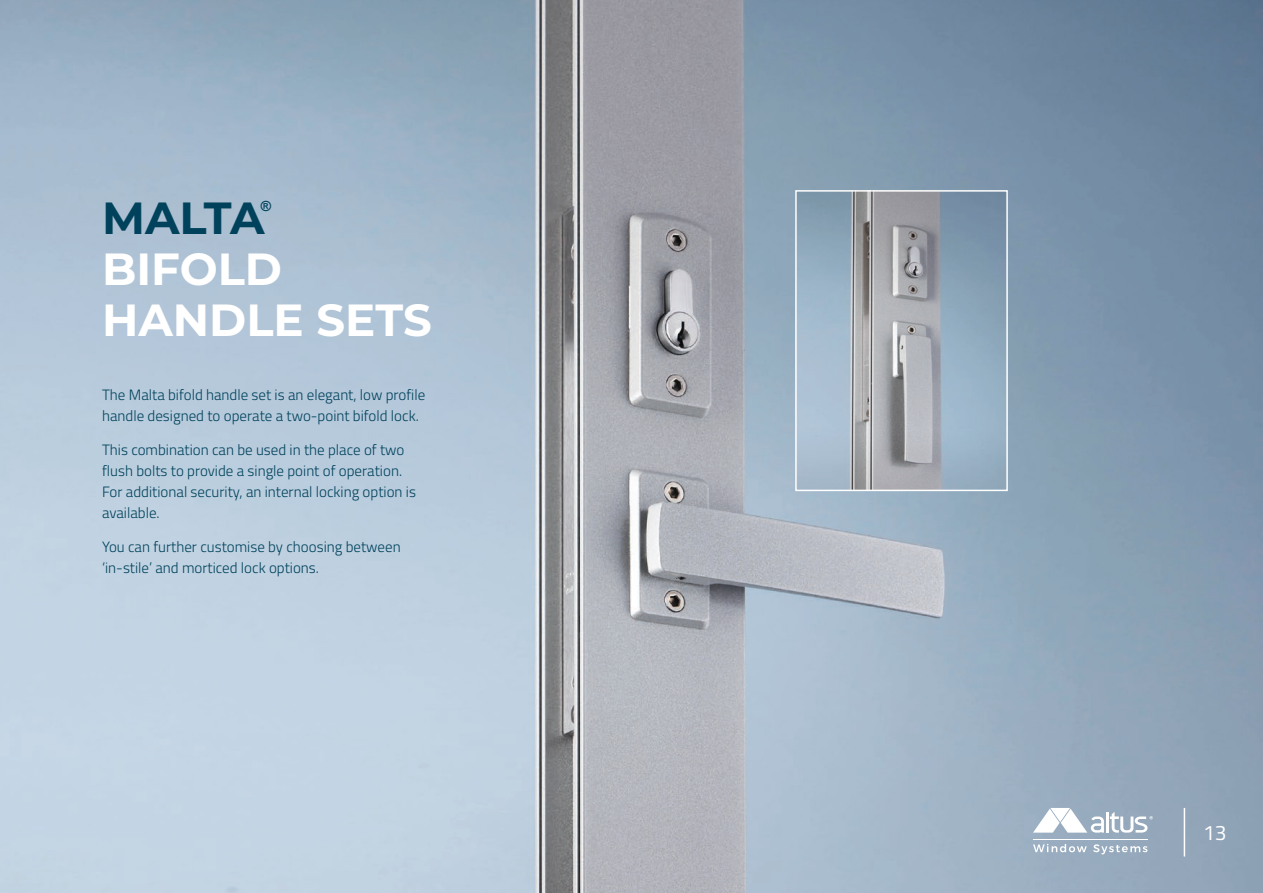
<style>
.page{position:relative;width:1263px;height:893px;background:#fff}
.page>*{position:absolute;margin:0;border:0;box-sizing:border-box;transform-origin:0 0}
.t1{font:700 45px/51px "Montserrat";color:#fff}
.t2{font:700 45px "Montserrat";letter-spacing:-.015em;color:#00425b}
.t3{font:21px "Titillium";color:#fff}
.copy{font:300 15px/21px "Titillium";color:#00425b}
.t4{font:700 13.95px "Arial";color:#00425b}
</style>
<div class="page">
<img style="left:0;top:0;width:1263px;height:893px">
<img style="left:798px;top:193px;width:207px;height:295px">
<div style="left:795px;top:190px;width:213px;height:301px;border:2px solid #fff"></div>
<hr style="left:1184px;top:808px;width:1px;height:48px;background:#fff">
<hr style="left:1106px;top:812px;width:2px;height:21px;background:#fff">
<hr style="left:1033px;top:839px;width:114px;height:1px;background:#fff">
<svg style="left:1033px;top:844px;width:54px;height:8px"></svg>
<svg style="left:1093px;top:844px;width:54px;height:10px"></svg>
<svg style="left:1033px;top:808px;width:71px;height:25px"></svg>
<svg style="left:1110px;top:812px;width:43px;height:21px"></svg>
<p class="t4" style="left:261px;top:196px;width:12px">®</p>
<p class="t2" style="left:102px;top:185px;width:164px">MALTA</p>
<p class="t1" style="left:102px;top:241px;width:331px">BIFOLD<br>HANDLE SETS</p>
<p class="copy" style="left:102px;top:384px;width:325px">The Malta bifold handle set is an elegant, low profile handle designed to operate a two-point bifold lock.</p>
<p class="copy" style="left:102px;top:439px;width:315px">This combination can be used in the place of two flush bolts to provide a single point of operation.<br>For additional security, an internal locking option is available.</p>
<p class="copy" style="left:102px;top:535px;width:300px">You can further customise by choosing between ‘in-stile’ and morticed lock options.</p>
<h2 class="t3" style="left:1203px;top:817px;width:25px">13</h2>
</div>
